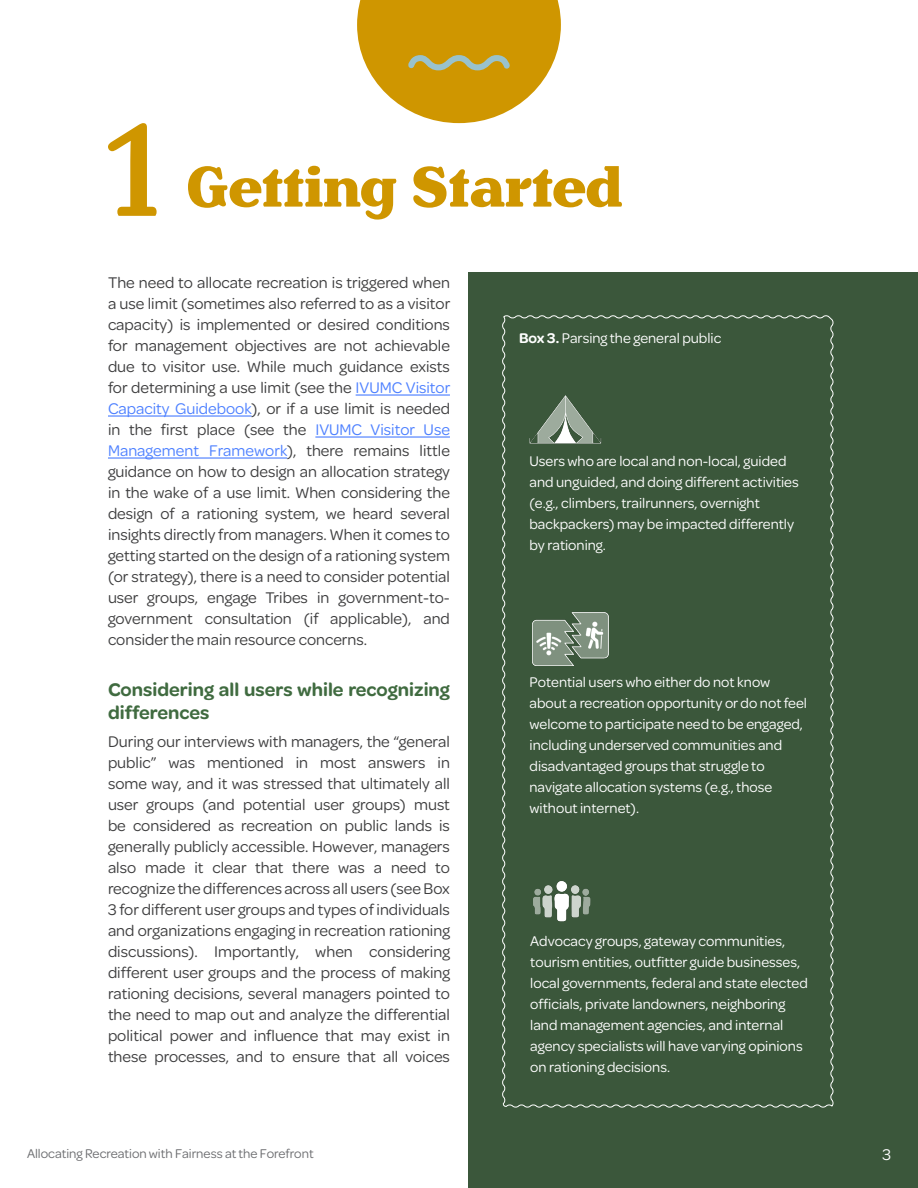
<style>
.page{position:relative;width:918px;height:1188px;background:#fff}
.page>*{position:absolute;margin:0;border:0;box-sizing:border-box;transform-origin:0 0}
.Section_Header-NEW{font:800 60px "Henriette";color:#cf9600}
.Section_Subheader_2{font:600 19.5px/23.4px "Omnes";color:#406b40}
.t1{font:16.5px/21px "Omnes";color:#3e3e3f;text-align:justify}
.t2{font:16.5px "Omnes";color:#fff}
.t3{font:15px/21px "Omnes";color:#fff}
.t4{font:13.5px "Omnes";color:#6c6d70}
.s1{color:#4e81ff}
.s2{font-weight:600}
</style>
<div class="page">
<div style="left:468px;top:273px;width:450px;height:915px;background:#3b573b"></div>
<svg style="left:108px;top:123px;width:49px;height:93px"></svg>
<svg style="left:502px;top:315px;width:332px;height:793px"></svg>
<hr style="left:356px;top:394px;width:94px;height:2px;background:#4e81ff">
<hr style="left:108px;top:415px;width:144px;height:2px;background:#4e81ff">
<hr style="left:315px;top:436px;width:135px;height:2px;background:#4e81ff">
<hr style="left:108px;top:457px;width:179px;height:2px;background:#4e81ff">
<svg style="left:357px;top:0;width:204px;height:123px"></svg>
<img style="left:530px;top:395px;width:72px;height:49px">
<img style="left:532px;top:612px;width:77px;height:54px">
<img style="left:530px;top:874px;width:72px;height:48px">
<p class="Section_Header-NEW" style="left:187px;top:151px;width:437px">Getting Started</p>
<p class="t1" style="left:108px;top:271px;width:344px">The need to allocate recreation is triggered when a use limit (sometimes also referred to as a visitor capacity) is implemented or desired conditions for management objectives are not achievable due to visitor use. While much guidance exists for determining a use limit (see the <span class="s1">IVUMC Visitor Capacity Guidebook</span>), or if a use limit is needed in the first place (see the <span class="s1">IVUMC Visitor Use Management Framework</span>), there remains little guidance on how to design an allocation strategy in the wake of a use limit. When considering the design of a rationing system, we heard several insights directly from managers. When it comes to getting started on the design of a rationing system (or strategy), there is a need to consider potential user groups, engage Tribes in government-to&shy;government consultation (if applicable), and consider the main resource concerns.</p>
<p class="Section_Subheader_2" style="left:108px;top:676px;width:343px">Considering all users while recognizing differences</p>
<p class="t1" style="left:108px;top:730px;width:344px">During our interviews with managers, the “general public” was mentioned in most answers in some way, and it was stressed that ultimately all user groups (and potential user groups) must be considered as recreation on public lands is generally publicly accessible. However, managers also made it clear that there was a need to recognize the differences across all users (see Box 3 for different user groups and types of individuals and organizations engaging in recreation rationing discussions). Importantly, when considering different user groups and the process of making rationing decisions, several managers pointed to the need to map out and analyze the differential political power and influence that may exist in these processes, and to ensure that all voices</p>
<p class="t3" style="left:519px;top:326px;width:204px"><span class="s2">Box 3.</span> Parsing the general public</p>
<p class="t3" style="left:530px;top:450px;width:271px">Users who are local and non-local, guided and unguided, and doing different activities (e.g., climbers, trailrunners, overnight backpackers) may be impacted differently by rationing.</p>
<p class="t3" style="left:530px;top:671px;width:279px">Potential users who either do not know about a recreation opportunity or do not feel welcome to participate need to be engaged, including underserved communities and disadvantaged groups that struggle to navigate allocation systems (e.g., those without internet).</p>
<p class="t3" style="left:530px;top:930px;width:279px">Advocacy groups, gateway communities, tourism entities, outfitter guide businesses, local governments, federal and state elected officials, private landowners, neighboring land management agencies, and internal agency specialists will have varying opinions on rationing decisions.</p>
<p class="t4" style="left:27px;top:1144px;width:288px">Allocating Recreation with Fairness at the Forefront</p>
<p class="t2" style="left:882px;top:1144px;width:10px">3</p>
</div>
